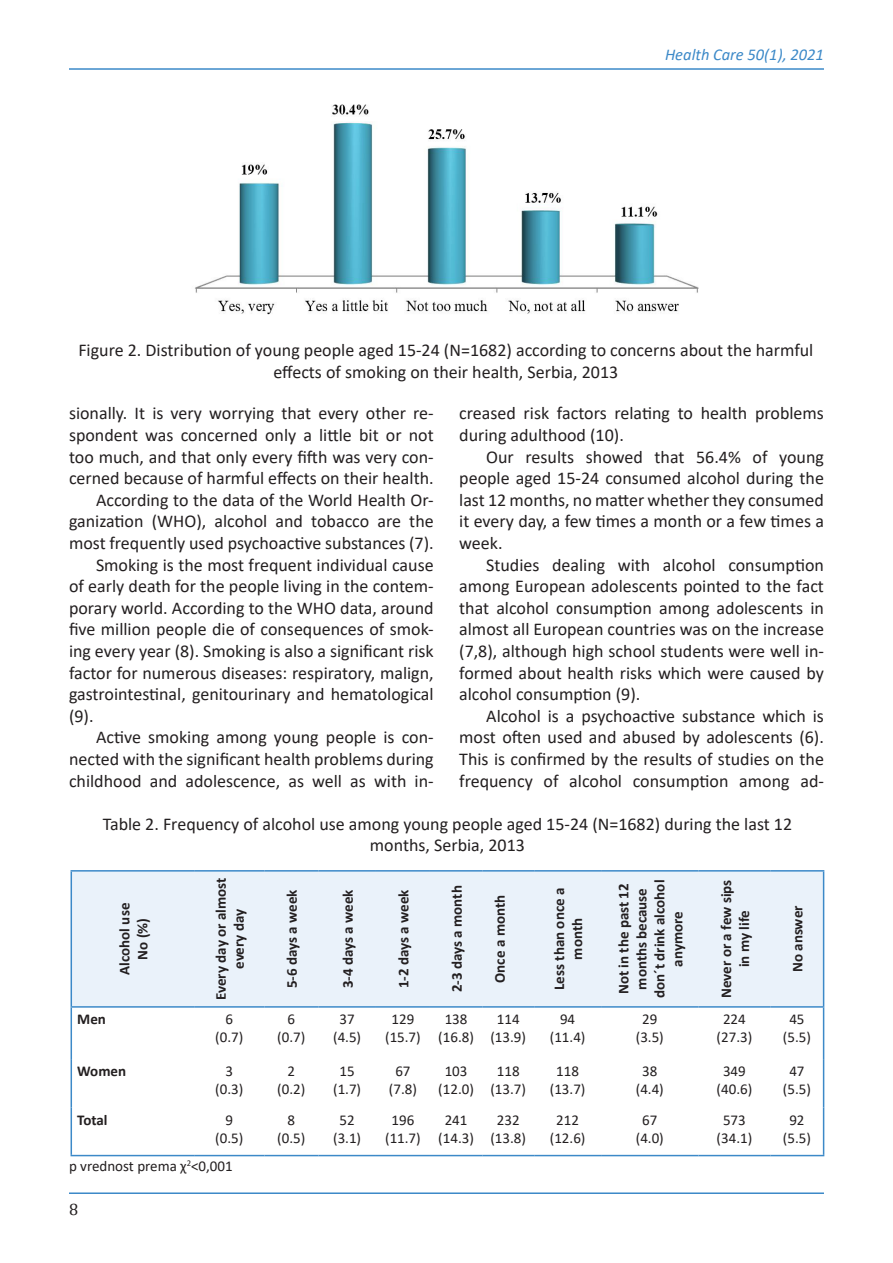
<style>
.page{position:relative;width:893px;height:1263px;background:#fff}
.page>*{position:absolute;margin:0;border:0;box-sizing:border-box;transform-origin:0 0}
.Calibri_text{font:18px/21.6px "Calibri";color:#231f20;text-align:justify}
.tekst{font:18px/21.6px "Calibri";color:#231f20;text-align:center}
.t1{font:italic 16.5px "Calibri";color:#3c89c8}
.t2{font:16.5px "Cambria";color:#231f20}
.podnaslov{font:15px/18px "Calibri";color:#231f20;text-align:center}
.podnaslov-2{font:700 15px/18px "Calibri";color:#231f20;text-align:center}
.tekst-2{font:15px "Calibri";color:#231f20}
</style>
<div class="page">
<hr style="left:69px;top:1192px;width:755px;height:2px;background:#3c89c8">
<hr style="left:69px;top:68px;width:755px;height:2px;background:#3c89c8">
<img style="left:195px;top:104px;width:504px;height:211px">
<div style="left:72px;top:871px;width:751px;height:135px;background:#eaf2fa"></div>
<hr style="left:71px;top:870px;width:123px;height:1px;background:#3c89c8">
<hr style="left:71px;top:871px;width:1px;height:135px;background:#3c89c8">
<hr style="left:194px;top:870px;width:70px;height:1px;background:#3c89c8">
<hr style="left:264px;top:870px;width:54px;height:1px;background:#3c89c8">
<hr style="left:318px;top:870px;width:58px;height:1px;background:#3c89c8">
<hr style="left:376px;top:870px;width:54px;height:1px;background:#3c89c8">
<hr style="left:430px;top:870px;width:52px;height:1px;background:#3c89c8">
<hr style="left:482px;top:870px;width:52px;height:1px;background:#3c89c8">
<hr style="left:534px;top:870px;width:67px;height:1px;background:#3c89c8">
<hr style="left:601px;top:870px;width:98px;height:1px;background:#3c89c8">
<hr style="left:699px;top:870px;width:71px;height:1px;background:#3c89c8">
<hr style="left:770px;top:870px;width:54px;height:1px;background:#3c89c8">
<hr style="left:823px;top:871px;width:1px;height:135px;background:#3c89c8">
<hr style="left:71px;top:1008px;width:1px;height:51px;background:#3c89c8">
<hr style="left:823px;top:1008px;width:1px;height:51px;background:#3c89c8">
<hr style="left:71px;top:1059px;width:1px;height:48px;background:#3c89c8">
<hr style="left:823px;top:1059px;width:1px;height:48px;background:#3c89c8">
<hr style="left:71px;top:1107px;width:1px;height:48px;background:#3c89c8">
<hr style="left:823px;top:1107px;width:1px;height:48px;background:#3c89c8">
<hr style="left:71px;top:1155px;width:123px;height:1px;background:#3c89c8">
<hr style="left:194px;top:1155px;width:70px;height:1px;background:#3c89c8">
<hr style="left:264px;top:1155px;width:54px;height:1px;background:#3c89c8">
<hr style="left:318px;top:1155px;width:58px;height:1px;background:#3c89c8">
<hr style="left:376px;top:1155px;width:54px;height:1px;background:#3c89c8">
<hr style="left:430px;top:1155px;width:52px;height:1px;background:#3c89c8">
<hr style="left:482px;top:1155px;width:52px;height:1px;background:#3c89c8">
<hr style="left:534px;top:1155px;width:67px;height:1px;background:#3c89c8">
<hr style="left:601px;top:1155px;width:98px;height:1px;background:#3c89c8">
<hr style="left:699px;top:1155px;width:71px;height:1px;background:#3c89c8">
<hr style="left:770px;top:1155px;width:54px;height:1px;background:#3c89c8">
<hr style="left:71px;top:1006px;width:123px;height:2px;background:#3c89c8">
<hr style="left:194px;top:1006px;width:70px;height:2px;background:#3c89c8">
<hr style="left:264px;top:1006px;width:54px;height:2px;background:#3c89c8">
<hr style="left:318px;top:1006px;width:58px;height:2px;background:#3c89c8">
<hr style="left:376px;top:1006px;width:54px;height:2px;background:#3c89c8">
<hr style="left:430px;top:1006px;width:52px;height:2px;background:#3c89c8">
<hr style="left:482px;top:1006px;width:52px;height:2px;background:#3c89c8">
<hr style="left:534px;top:1006px;width:67px;height:2px;background:#3c89c8">
<hr style="left:601px;top:1006px;width:98px;height:2px;background:#3c89c8">
<hr style="left:699px;top:1006px;width:71px;height:2px;background:#3c89c8">
<hr style="left:770px;top:1006px;width:54px;height:2px;background:#3c89c8">
<p class="t1" style="left:665px;top:43px;width:160px">Health Care 50(1), 2021</p>
<p class="tekst" style="left:78px;top:339px;width:736px">Figure 2. Distribution of young people aged 15-24 (N=1682) according to concerns about the harmful effects of smoking on their health, Serbia, 2013</p>
<p class="Calibri_text" style="left:69px;top:402px;width:366px">sionally. It is very worrying that every other re&shy;spondent was concerned only a little bit or not too much, and that only every fifth was very con&shy;cerned because of harmful effects on their health.</p>
<p class="Calibri_text" style="left:69px;top:489px;width:366px;text-indent:27px">According to the data of the World Health Or&shy;ganization (WHO), alcohol and tobacco are the most frequently used psychoactive substances (7).</p>
<p class="Calibri_text" style="left:69px;top:553px;width:366px;text-indent:27px">Smoking is the most frequent individual cause of early death for the people living in the contem&shy;porary world. According to the WHO data, around five million people die of consequences of smok&shy;ing every year (8). Smoking is also a significant risk factor for numerous diseases: respiratory, malign, gastrointestinal, genitourinary and hematological (9).</p>
<p class="Calibri_text" style="left:69px;top:726px;width:366px;text-indent:27px">Active smoking among young people is con&shy;nected with the significant health problems during childhood and adolescence, as well as with in-</p>
<p class="Calibri_text" style="left:459px;top:402px;width:366px">creased risk factors relating to health problems during adulthood (10).</p>
<p class="Calibri_text" style="left:459px;top:445px;width:366px;text-indent:27px">Our results showed that 56.4% of young people aged 15-24 consumed alcohol during the last 12 months, no matter whether they consumed it every day, a few times a month or a few times a week.</p>
<p class="Calibri_text" style="left:459px;top:553px;width:366px;text-indent:27px">Studies dealing with alcohol consumption among European adolescents pointed to the fact that alcohol consumption among adolescents in almost all European countries was on the increase (7,8), although high school students were well in&shy;formed about health risks which were caused by alcohol consumption (9).</p>
<p class="Calibri_text" style="left:459px;top:705px;width:366px;text-indent:27px">Alcohol is a psychoactive substance which is most often used and abused by adolescents (6).<br>This is confirmed by the results of studies on the frequency of alcohol consumption among ad-</p>
<p class="tekst" style="left:103px;top:813px;width:691px">Table 2. Frequency of alcohol use among young people aged 15-24 (N=1682) during the last 12 months, Serbia, 2013</p>
<p class="podnaslov-2" style="left:115px;top:975px;width:73px;rotate:-90deg">Alcohol use</p>
<p class="podnaslov-2" style="left:133px;top:960px;width:43px;rotate:-90deg">No (%)</p>
<p class="podnaslov-2" style="left:212px;top:1000px;width:124px;rotate:-90deg">Every day or almost every day</p>
<p class="podnaslov-2" style="left:283px;top:988px;width:100px;rotate:-90deg">5-6 days a week</p>
<p class="podnaslov-2" style="left:339px;top:988px;width:100px;rotate:-90deg">3-4 days a week</p>
<p class="podnaslov-2" style="left:394px;top:988px;width:100px;rotate:-90deg">1-2 days a week</p>
<p class="podnaslov-2" style="left:448px;top:992px;width:108px;rotate:-90deg">2-3 days a month</p>
<p class="podnaslov-2" style="left:491px;top:983px;width:89px;rotate:-90deg">Once a month</p>
<p class="podnaslov-2" style="left:550px;top:990px;width:104px;rotate:-90deg">Less than once a month</p>
<p class="podnaslov-2" style="left:614px;top:998px;width:120px;rotate:-90deg">Not in the past 12 months because don´t drink alcohol anymore</p>
<p class="podnaslov-2" style="left:717px;top:998px;width:120px;rotate:-90deg">Never or a few sips in my life</p>
<p class="podnaslov-2" style="left:788px;top:972px;width:68px;rotate:-90deg">No answer</p>
<p class="podnaslov-2" style="left:77px;top:1010px;width:30px">Men</p>
<p class="podnaslov" style="left:225px;top:1010px;width:9px">6</p>
<p class="podnaslov" style="left:215px;top:1028px;width:30px">(0.7)</p>
<p class="podnaslov" style="left:288px;top:1010px;width:9px">6</p>
<p class="podnaslov" style="left:277px;top:1028px;width:30px">(0.7)</p>
<p class="podnaslov" style="left:340px;top:1010px;width:17px">37</p>
<p class="podnaslov" style="left:333px;top:1028px;width:30px">(4.5)</p>
<p class="podnaslov" style="left:385px;top:1010px;width:37px">129 (15.7)</p>
<p class="podnaslov" style="left:438px;top:1010px;width:37px">138 (16.8)</p>
<p class="podnaslov" style="left:490px;top:1010px;width:37px">114 (13.9)</p>
<p class="podnaslov" style="left:560px;top:1010px;width:17px">94</p>
<p class="podnaslov" style="left:550px;top:1028px;width:37px">(11.4)</p>
<p class="podnaslov" style="left:642px;top:1010px;width:17px">29</p>
<p class="podnaslov" style="left:636px;top:1028px;width:30px">(3.5)</p>
<p class="podnaslov" style="left:723px;top:1010px;width:24px">224</p>
<p class="podnaslov" style="left:717px;top:1028px;width:37px">(27.3)</p>
<p class="podnaslov" style="left:783px;top:1010px;width:30px">45 (5.5)</p>
<p class="podnaslov-2" style="left:77px;top:1062px;width:50px">Women</p>
<p class="podnaslov" style="left:225px;top:1062px;width:9px">3</p>
<p class="podnaslov" style="left:215px;top:1080px;width:30px">(0.3)</p>
<p class="podnaslov" style="left:288px;top:1062px;width:9px">2</p>
<p class="podnaslov" style="left:277px;top:1080px;width:30px">(0.2)</p>
<p class="podnaslov" style="left:340px;top:1062px;width:17px">15</p>
<p class="podnaslov" style="left:333px;top:1080px;width:30px">(1.7)</p>
<p class="podnaslov" style="left:395px;top:1062px;width:17px">67</p>
<p class="podnaslov" style="left:389px;top:1080px;width:30px">(7.8)</p>
<p class="podnaslov" style="left:438px;top:1062px;width:37px">103 (12.0)</p>
<p class="podnaslov" style="left:490px;top:1062px;width:37px">118 (13.7)</p>
<p class="podnaslov" style="left:550px;top:1062px;width:37px">118 (13.7)</p>
<p class="podnaslov" style="left:642px;top:1062px;width:17px">38</p>
<p class="podnaslov" style="left:636px;top:1080px;width:30px">(4.4)</p>
<p class="podnaslov" style="left:723px;top:1062px;width:24px">349</p>
<p class="podnaslov" style="left:717px;top:1080px;width:37px">(40.6)</p>
<p class="podnaslov" style="left:783px;top:1062px;width:30px">47 (5.5)</p>
<p class="podnaslov-2" style="left:77px;top:1111px;width:32px">Total</p>
<p class="podnaslov" style="left:225px;top:1110px;width:9px">9</p>
<p class="podnaslov" style="left:215px;top:1128px;width:30px">(0.5)</p>
<p class="podnaslov" style="left:288px;top:1110px;width:9px">8</p>
<p class="podnaslov" style="left:277px;top:1128px;width:30px">(0.5)</p>
<p class="podnaslov" style="left:340px;top:1110px;width:17px">52</p>
<p class="podnaslov" style="left:333px;top:1128px;width:30px">(3.1)</p>
<p class="podnaslov" style="left:385px;top:1110px;width:37px">196 (11.7)</p>
<p class="podnaslov" style="left:438px;top:1110px;width:37px">241 (14.3)</p>
<p class="podnaslov" style="left:490px;top:1110px;width:37px">232 (13.8)</p>
<p class="podnaslov" style="left:550px;top:1110px;width:37px">212 (12.6)</p>
<p class="podnaslov" style="left:642px;top:1110px;width:17px">67</p>
<p class="podnaslov" style="left:636px;top:1128px;width:30px">(4.0)</p>
<p class="podnaslov" style="left:723px;top:1110px;width:24px">573</p>
<p class="podnaslov" style="left:717px;top:1128px;width:37px">(34.1)</p>
<p class="podnaslov" style="left:783px;top:1110px;width:30px">92 (5.5)</p>
<p class="tekst-2" style="left:69px;top:1156px;width:165px">p vrednost prema χ<sup>2</sup>&lt;0,001</p>
<p class="t2" style="left:69px;top:1200px;width:11px">8</p>
</div>
